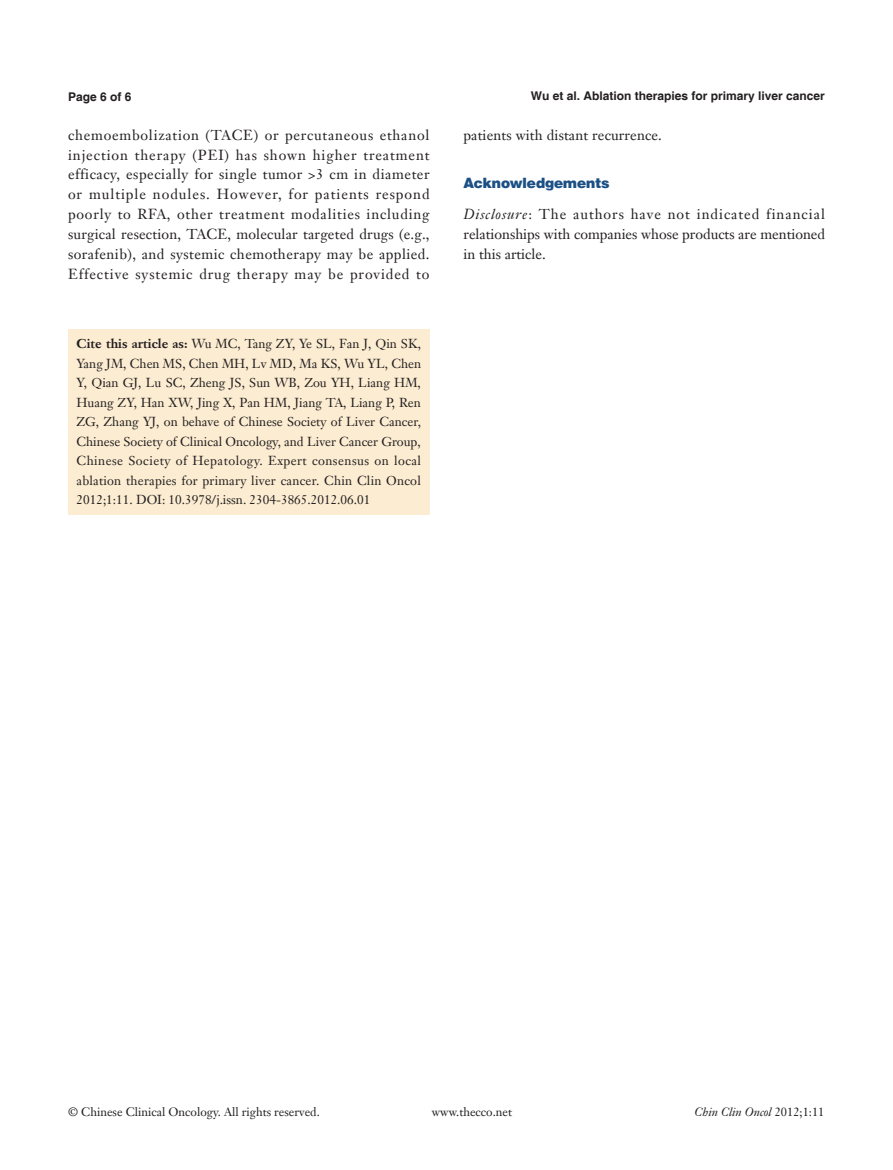
<style>
.page{position:relative;width:893px;height:1170px;background:#fff}
.page>*{position:absolute;margin:0;border:0;box-sizing:border-box;transform-origin:0 0}
.t1{font:14.25px/19.8px "Janson Text LT";letter-spacing:.01em;color:#231f20;text-align:justify}
.t2{font:900 14.25px "Helvetica";color:#1c5085}
.正文{font:12.75px/19.5px "Janson Text LT";color:#231f20;text-align:justify}
.t3{font:12px "Janson Text LT";color:#231f20}
.t4{font:700 12px "Helvetica";color:#231f20}
.t5{font:italic 12px "Janson Text LT";color:#231f20}
.s1{font-style:italic}
.s2{font-weight:700}
.s3{font-style:normal}
</style>
<div class="page">
<div style="left:68px;top:329px;width:361px;height:185px;background:#fcedd2"></div>
<p class="t4" style="left:68px;top:89px;width:65px">Page 6 of 6</p>
<p class="t4" style="left:531px;top:88px;width:296px">Wu et al. Ablation therapies for primary liver cancer</p>
<p class="t1" style="left:68px;top:125px;width:363px">chemoembolization (TACE) or percutaneous ethanol injection therapy (PEI) has shown higher treatment efficacy, especially for single tumor &gt;3 cm in diameter or multiple nodules. However, for patients respond poorly to RFA, other treatment modalities including surgical resection, TACE, molecular targeted drugs (e.g., sorafenib), and systemic chemotherapy may be applied.<br>Effective systemic drug therapy may be provided to</p>
<p class="t1" style="left:463px;top:125px;width:200px">patients with distant recurrence.</p>
<p class="t2" style="left:463px;top:174px;width:148px">Acknowledgements</p>
<p class="t1" style="left:463px;top:204px;width:363px"><span class="s1">Disclosure</span>: The authors have not indicated financial relationships with companies whose products are mentioned in this article.</p>
<p class="正文" style="left:77px;top:334px;width:346px"><span class="s2">Cite this article as:</span> Wu MC, Tang ZY, Ye SL, Fan J, Qin SK, Yang JM, Chen MS, Chen MH, Lv MD, Ma KS, Wu YL, Chen Y, Qian GJ, Lu SC, Zheng JS, Sun WB, Zou YH, Liang HM, Huang ZY, Han XW, Jing X, Pan HM, Jiang TA, Liang P, Ren ZG, Zhang YJ, on behave of Chinese Society of Liver Cancer, Chinese Society of Clinical Oncology, and Liver Cancer Group, Chinese Society of Hepatology. Expert consensus on local ablation therapies for primary liver cancer. Chin Clin Oncol 2012;1:11. DOI: 10.3978/j.issn. 2304-3865.2012.06.01</p>
<p class="t3" style="left:68px;top:1104px;width:253px">© Chinese Clinical Oncology. All rights reserved.</p>
<p class="t3" style="left:432px;top:1104px;width:82px">www.thecco.net</p>
<p class="t5" style="left:694px;top:1104px;width:132px">Chin Clin Oncol <span class="s3">2012;1:11</span></p>
</div>
